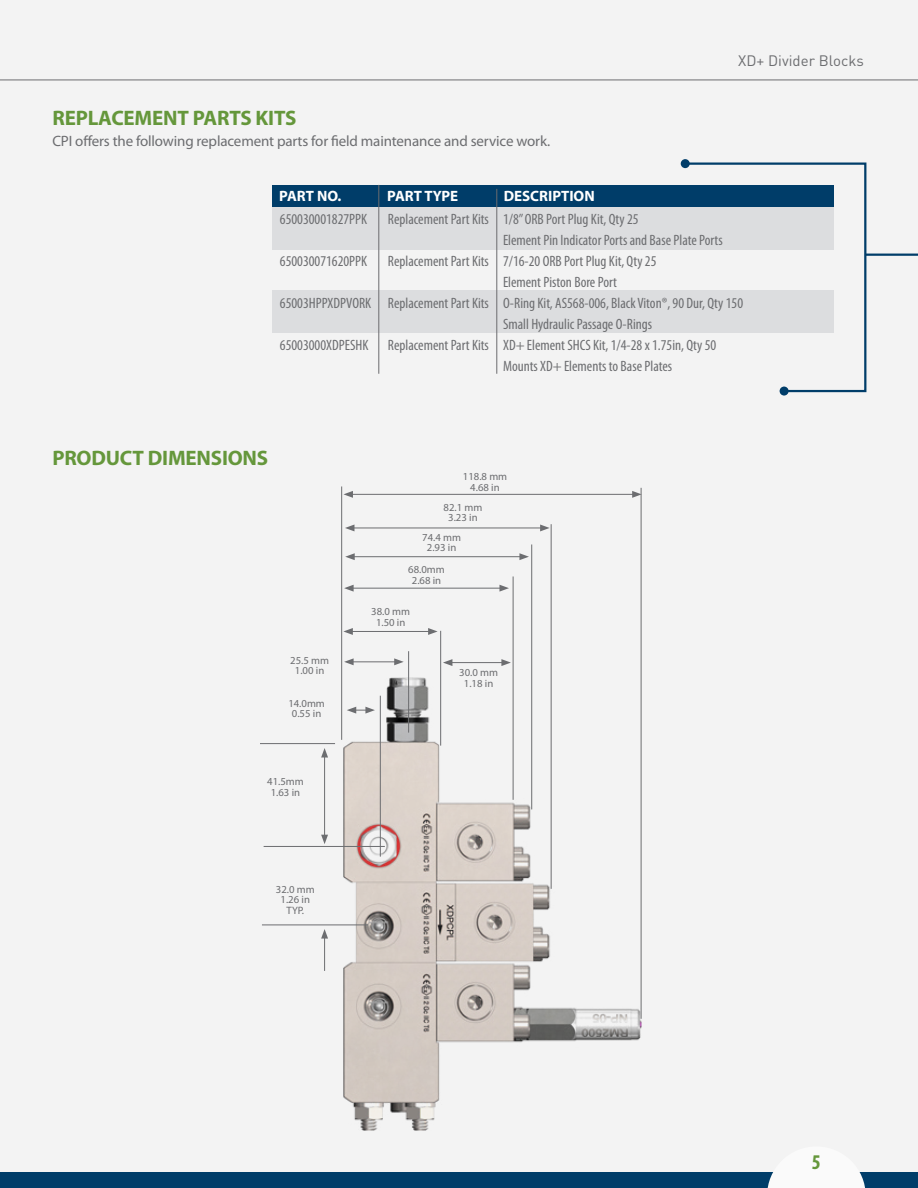
<style>
.page{position:relative;width:918px;height:1188px;background:#f3f3f3}
.page>*{position:absolute;margin:0;border:0;box-sizing:border-box;transform-origin:0 0}
.t1{font:700 21px "Myriad Pro";letter-spacing:-.01em;color:#65973b}
.t2{font:700 condensed 21px "Myriad Pro";color:#65973b}
.t3{font:condensed 15px "Myriad Pro";color:#6c6d70}
.t4{font:15px "Myriad Pro";letter-spacing:-.01em;color:#6c6d70}
.t5{font:700 15px "Myriad Pro";color:#fff}
.t6{font:15px "DIN";color:#6c6d70}
.t7{font:10.65px "Myriad Pro";color:#6c6d70}
</style>
<div class="page">
<hr style="left:0;top:80px;width:918px;height:1px;background:#6c6d70">
<div style="left:0;top:1172px;width:918px;height:16px;background:#003d69"></div>
<div style="left:767px;top:1172px;width:98px;height:16px;background:#fafafa"></div>
<svg style="left:683px;top:162px;width:235px;height:231px"></svg>
<div style="left:780px;top:387px;width:9px;height:9px;background:#003d69;border-radius:50%"></div>
<div style="left:681px;top:159px;width:9px;height:9px;background:#003d69;border-radius:50%"></div>
<div style="left:273px;top:290px;width:561px;height:43px;background:#dcdddf"></div>
<div style="left:273px;top:185px;width:561px;height:21px;background:#003d69"></div>
<div style="left:273px;top:207px;width:561px;height:43px;background:#dcdddf"></div>
<hr style="left:497px;top:189px;width:1px;height:185px;background:#6b6b6e">
<hr style="left:379px;top:185px;width:1px;height:189px;background:#6b6b6e">
<img style="left:344px;top:678px;width:298px;height:453px">
<hr style="left:341px;top:486px;width:1px;height:254px;background:#6c6d70">
<hr style="left:380px;top:696px;width:1px;height:161px;background:#6c6d70">
<hr style="left:408px;top:651px;width:1px;height:82px;background:#6c6d70">
<hr style="left:440px;top:631px;width:1px;height:115px;background:#6c6d70">
<hr style="left:513px;top:577px;width:1px;height:223px;background:#6c6d70">
<hr style="left:531px;top:544px;width:1px;height:265px;background:#6c6d70">
<hr style="left:551px;top:524px;width:1px;height:365px;background:#6c6d70">
<hr style="left:641px;top:488px;width:1px;height:531px;background:#6c6d70">
<hr style="left:260px;top:743px;width:75px;height:1px;background:#6c6d70">
<hr style="left:264px;top:846px;width:121px;height:1px;background:#6c6d70">
<hr style="left:262px;top:925px;width:106px;height:1px;background:#6c6d70">
<hr style="left:351px;top:494px;width:284px;height:1px;background:#6c6d70">
<svg style="left:343px;top:491px;width:10px;height:7px"></svg>
<svg style="left:632px;top:491px;width:10px;height:7px"></svg>
<hr style="left:352px;top:528px;width:191px;height:1px;background:#6c6d70">
<svg style="left:345px;top:525px;width:9px;height:6px"></svg>
<svg style="left:540px;top:525px;width:10px;height:6px"></svg>
<hr style="left:352px;top:556px;width:170px;height:1px;background:#6c6d70">
<svg style="left:345px;top:553px;width:10px;height:7px"></svg>
<svg style="left:519px;top:553px;width:10px;height:7px"></svg>
<hr style="left:350px;top:631px;width:81px;height:1px;background:#6c6d70">
<svg style="left:343px;top:628px;width:10px;height:7px"></svg>
<svg style="left:428px;top:628px;width:10px;height:7px"></svg>
<hr style="left:324px;top:755px;width:1px;height:82px;background:#6c6d70">
<svg style="left:321px;top:748px;width:7px;height:10px"></svg>
<svg style="left:321px;top:835px;width:7px;height:9px"></svg>
<hr style="left:324px;top:936px;width:1px;height:35px;background:#6c6d70">
<svg style="left:321px;top:929px;width:7px;height:10px"></svg>
<svg style="left:347px;top:707px;width:28px;height:7px"></svg>
<hr style="left:351px;top:661px;width:46px;height:1px;background:#6c6d70">
<svg style="left:344px;top:658px;width:10px;height:7px"></svg>
<svg style="left:394px;top:658px;width:10px;height:7px"></svg>
<hr style="left:450px;top:662px;width:54px;height:1px;background:#6c6d70">
<svg style="left:443px;top:659px;width:9px;height:7px"></svg>
<svg style="left:501px;top:659px;width:10px;height:7px"></svg>
<hr style="left:351px;top:588px;width:151px;height:1px;background:#6c6d70">
<svg style="left:344px;top:585px;width:10px;height:7px"></svg>
<svg style="left:499px;top:585px;width:10px;height:7px"></svg>
<p class="t1" style="left:52px;top:104px;width:246px">REPLACEMENT PARTS KITS</p>
<p class="t4" style="left:52px;top:132px;width:499px">CPI offers the following replacement parts for field maintenance and service work.</p>
<p class="t6" style="left:738px;top:51px;width:127px">XD+ Divider Blocks</p>
<p class="t5" style="left:279px;top:186px;width:64px">PART NO.</p>
<p class="t5" style="left:387px;top:186px;width:73px">PART TYPE</p>
<p class="t5" style="left:504px;top:186px;width:92px">DESCRIPTION</p>
<p class="t3" style="left:280px;top:210px;width:89px">650030001827PPK</p>
<p class="t3" style="left:388px;top:210px;width:252px">Replacement Part Kits 1/8” ORB Port Plug Kit, Qty 25</p>
<p class="t3" style="left:503px;top:231px;width:221px">Element Pin Indicator Ports and Base Plate Ports</p>
<p class="t3" style="left:280px;top:252px;width:89px">650030071620PPK</p>
<p class="t3" style="left:388px;top:252px;width:270px">Replacement Part Kits 7/16-20 ORB Port Plug Kit, Qty 25</p>
<p class="t3" style="left:503px;top:273px;width:115px">Element Piston Bore Port</p>
<p class="t3" style="left:280px;top:294px;width:465px">65003HPPXDPVORK Replacement Part Kits O-Ring Kit, AS568-006, Black Viton®, 90 Dur, Qty 150</p>
<p class="t3" style="left:503px;top:315px;width:151px">Small Hydraulic Passage O-Rings</p>
<p class="t3" style="left:280px;top:336px;width:90px">65003000XDPESHK</p>
<p class="t3" style="left:388px;top:336px;width:330px">Replacement Part Kits XD+ Element SHCS Kit, 1/4-28 x 1.75in, Qty 50</p>
<p class="t3" style="left:503px;top:357px;width:171px">Mounts XD+ Elements to Base Plates</p>
<p class="t1" style="left:52px;top:444px;width:217px">PRODUCT DIMENSIONS</p>
<p class="t7" style="left:290px;top:654px;width:40px">25.5 mm</p>
<p class="t7" style="left:295px;top:664px;width:31px">1.00 in</p>
<p class="t7" style="left:288px;top:697px;width:38px">14.0mm</p>
<p class="t7" style="left:292px;top:707px;width:31px">0.55 in</p>
<p class="t7" style="left:463px;top:470px;width:46px">118.8 mm</p>
<p class="t7" style="left:470px;top:480px;width:31px">4.68 in</p>
<p class="t7" style="left:444px;top:500px;width:40px">82.1 mm</p>
<p class="t7" style="left:448px;top:511px;width:31px">3.23 in</p>
<p class="t7" style="left:422px;top:531px;width:40px">74.4 mm</p>
<p class="t7" style="left:427px;top:541px;width:31px">2.93 in</p>
<p class="t7" style="left:408px;top:563px;width:38px">68.0mm</p>
<p class="t7" style="left:412px;top:574px;width:31px">2.68 in</p>
<p class="t7" style="left:371px;top:605px;width:40px">38.0 mm</p>
<p class="t7" style="left:376px;top:616px;width:31px">1.50 in</p>
<p class="t7" style="left:459px;top:666px;width:40px">30.0 mm</p>
<p class="t7" style="left:464px;top:676px;width:31px">1.18 in</p>
<p class="t7" style="left:267px;top:775px;width:38px">41.5mm</p>
<p class="t7" style="left:271px;top:786px;width:31px">1.63 in</p>
<p class="t7" style="left:276px;top:882px;width:40px">32.0 mm</p>
<p class="t7" style="left:281px;top:893px;width:31px">1.26 in</p>
<p class="t7" style="left:286px;top:904px;width:19px">TYP.</p>
<p class="t2" style="left:812px;top:1149px;width:10px">5</p>
</div>
